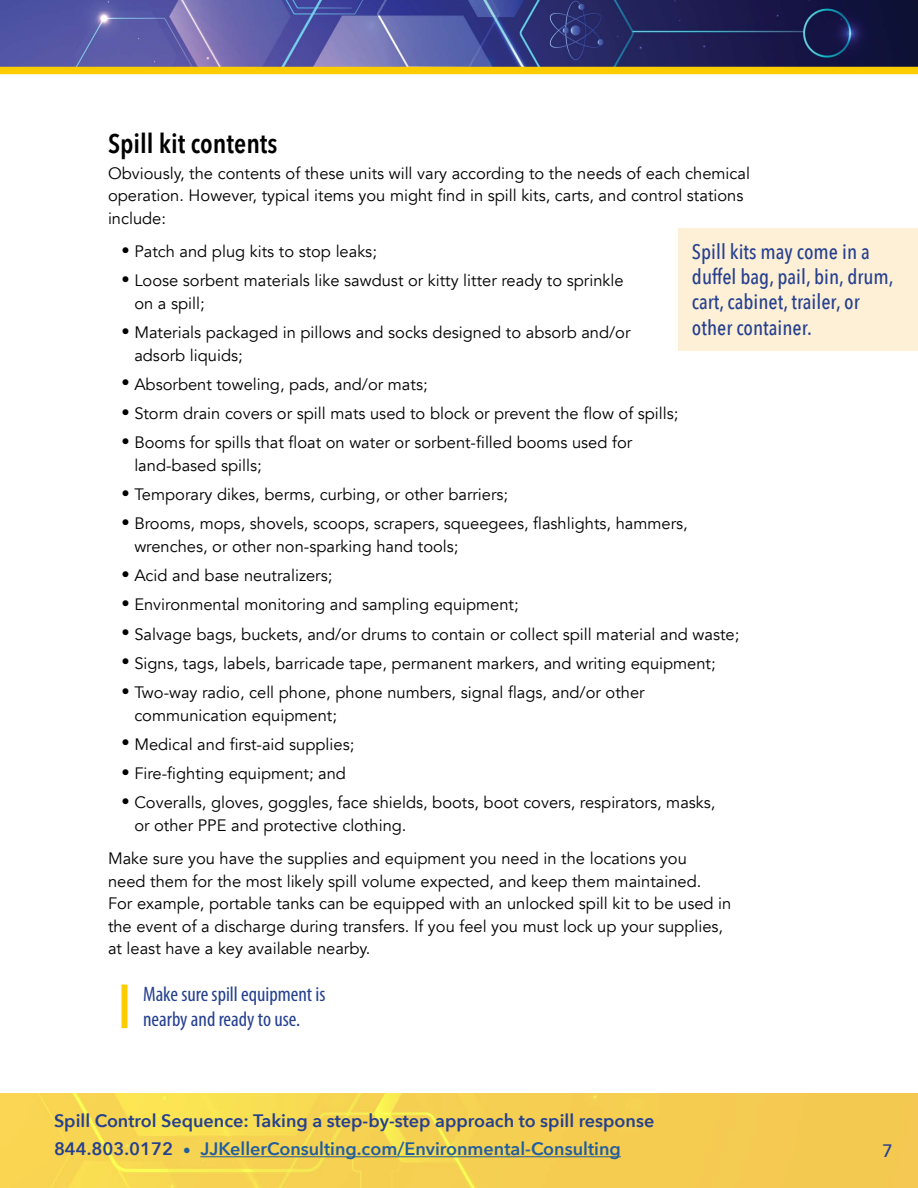
<style>
.page{position:relative;width:918px;height:1188px;background:#fff}
.page>*{position:absolute;margin:0;border:0;box-sizing:border-box;transform-origin:0 0}
.t1{font:600 27px "Avenir Next Condensed";color:#000}
.t2{font:500 21px/25.2px "Avenir Next Condensed";color:#25408f}
.t3{font:condensed 21px/25.2px "Myriad Pro";color:#25408f}
.t4{font:600 18px/28.5px "Avenir Next";color:#25408f}
.t5{font:500 18px "Avenir Next";color:#25408f}
.t6{font:16.5px/22.5px "Avenir";color:#000}
.s1{font-family:"Minion Pro";font-weight:400;font-size:21px;color:#215e9e}
.s2{color:#215e9e}
</style>
<div class="page">
<img style="left:0;top:1094px;width:918px;height:94px">
<img style="left:0;top:0;width:918px;height:67px">
<div style="left:0;top:67px;width:918px;height:7px;background:#fecd00"></div>
<div style="left:122px;top:985px;width:6px;height:43px;background:#fecd00"></div>
<div style="left:678px;top:229px;width:240px;height:122px;background:#fdf0d6"></div>
<hr style="left:200px;top:1156px;width:421px;height:1px;background:#215e9e">
<h1 class="t1" style="left:108px;top:120px;width:171px">Spill kit contents</h1>
<p class="t6" style="left:108px;top:162px;width:644px">Obviously, the contents of these units will vary according to the needs of each chemical operation. However, typical items you might find in spill kits, carts, and control stations include:</p>
<p class="t6" style="left:121px;top:240px;width:257px">• Patch and plug kits to stop leaks;</p>
<p class="t6" style="left:134px;top:270px;width:491px;text-indent:-13px">• Loose sorbent materials like sawdust or kitty litter ready to sprinkle on a spill;</p>
<p class="t6" style="left:134px;top:321px;width:498px;text-indent:-13px">• Materials packaged in pillows and socks designed to absorb and/or adsorb liquids;</p>
<p class="t6" style="left:121px;top:373px;width:308px">• Absorbent toweling, pads, and/or mats;</p>
<p class="t6" style="left:121px;top:402px;width:558px">• Storm drain covers or spill mats used to block or prevent the flow of spills;</p>
<p class="t6" style="left:134px;top:432px;width:499px;text-indent:-13px">• Booms for spills that float on water or sorbent-filled booms used for land-based spills;</p>
<p class="t6" style="left:121px;top:483px;width:388px">• Temporary dikes, berms, curbing, or other barriers;</p>
<p class="t6" style="left:134px;top:513px;width:555px;text-indent:-13px">• Brooms, mops, shovels, scoops, scrapers, squeegees, flashlights, hammers, wrenches, or other non-sparking hand tools;</p>
<p class="t6" style="left:121px;top:564px;width:212px">• Acid and base neutralizers;</p>
<p class="t6" style="left:121px;top:594px;width:399px">• Environmental monitoring and sampling equipment;</p>
<p class="t6" style="left:121px;top:623px;width:619px">• Salvage bags, buckets, and/or drums to contain or collect spill material and waste;</p>
<p class="t6" style="left:121px;top:652px;width:596px">• Signs, tags, labels, barricade tape, permanent markers, and writing equipment;</p>
<p class="t6" style="left:134px;top:681px;width:512px;text-indent:-13px">• Two-way radio, cell phone, phone numbers, signal flags, and/or other communication equipment;</p>
<p class="t6" style="left:121px;top:733px;width:234px">• Medical and first-aid supplies;</p>
<p class="t6" style="left:121px;top:763px;width:226px">• Fire-fighting equipment; and</p>
<p class="t6" style="left:134px;top:792px;width:583px;text-indent:-13px">• Coveralls, gloves, goggles, face shields, boots, boot covers, respirators, masks, or other PPE and protective clothing.</p>
<p class="t6" style="left:108px;top:848px;width:625px">Make sure you have the supplies and equipment you need in the locations you<br>need them for the most likely spill volume expected, and keep them maintained.<br>For example, portable tanks can be equipped with an unlocked spill kit to be used in the event of a discharge during transfers. If you feel you must lock up your supplies, at least have a key available nearby.</p>
<p class="t3" style="left:143px;top:981px;width:184px">Make sure spill equipment is nearby and ready to use.</p>
<p class="t2" style="left:692px;top:239px;width:203px">Spill kits may come in a duffel bag, pail, bin, drum, cart, cabinet, trailer, or other container.</p>
<p class="t4" style="left:54px;top:1106px;width:602px">Spill Control Sequence: Taking a step-by-step approach to spill response<br>844.803.0172 <span class="s1">•</span> <span class="s2">JJKellerConsulting.com/Environmental-Consulting</span></p>
<p class="t5" style="left:882px;top:1135px;width:12px">7</p>
</div>
